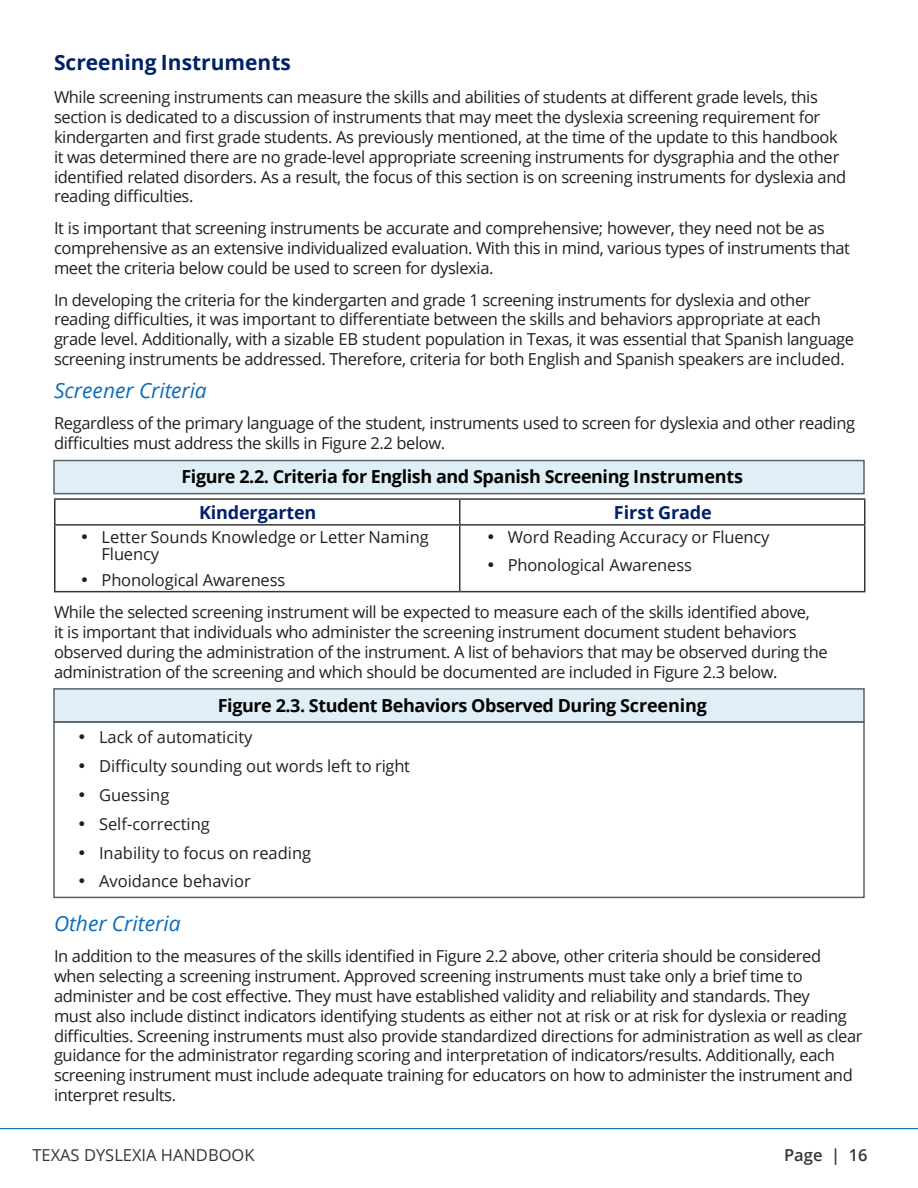
<style>
.page{position:relative;width:918px;height:1188px;background:#fff}
.page>*{position:absolute;margin:0;border:0;box-sizing:border-box;transform-origin:0 0}
.Heading_5{font:italic 21px "Open Sans";color:#0d6cb9}
.Heading_4{font:700 21px "Open Sans";color:#012069}
.Figure_Title{font:700 18px "Open Sans";letter-spacing:-.025em;color:#040503}
.Table_Paragraph{font:700 18px "Open Sans";letter-spacing:-.01em;color:#012069}
.Body_Text{font:16.5px/19.8px "Open Sans";letter-spacing:-.025em;color:#231f20}
.Body_Text-2{font:16.5px/16.2px "Open Sans";color:#231f20}
.t1{font:16.5px "Open Sans";color:#353533}
.t2{font:600 16.5px "Open Sans";color:#353533}
</style>
<div class="page">
<hr style="left:0;top:1128px;width:918px;height:1px;background:#126cb6">
<div style="left:53px;top:460px;width:812px;height:34px;background:#e0eef7;border:2px solid #596266"></div>
<div style="left:53px;top:688px;width:812px;height:35px;background:#e0eef7;border:2px solid #596266"></div>
<div style="left:53px;top:721px;width:812px;height:177px;border:2px solid #596266"></div>
<hr style="left:54px;top:498px;width:406px;height:2px;background:#353533">
<hr style="left:54px;top:500px;width:2px;height:24px;background:#353533">
<hr style="left:460px;top:498px;width:406px;height:2px;background:#353533">
<svg style="left:459px;top:500px;width:1px;height:24px"></svg>
<hr style="left:864px;top:500px;width:2px;height:24px;background:#353533">
<hr style="left:54px;top:524px;width:406px;height:2px;background:#353533">
<hr style="left:460px;top:524px;width:406px;height:2px;background:#353533">
<hr style="left:54px;top:526px;width:2px;height:65px;background:#353533">
<hr style="left:459px;top:526px;width:1px;height:65px;background:#353533">
<hr style="left:864px;top:526px;width:2px;height:65px;background:#353533">
<hr style="left:54px;top:591px;width:406px;height:1px;background:#353533">
<hr style="left:460px;top:591px;width:406px;height:1px;background:#353533">
<h4 class="Heading_4" style="left:54px;top:48px;width:239px">Screening Instruments</h4>
<p class="Body_Text" style="left:54px;top:87px;width:794px">While screening instruments can measure the skills and abilities of students at different grade levels, this section is dedicated to a discussion of instruments that may meet the dyslexia screening requirement for kindergarten and first grade students. As previously mentioned, at the time of the update to this handbook it was determined there are no grade-level appropriate screening instruments for dysgraphia and the other identified related disorders. As a result, the focus of this section is on screening instruments for dyslexia and reading difficulties.</p>
<p class="Body_Text" style="left:54px;top:218px;width:798px">It is important that screening instruments be accurate and comprehensive; however, they need not be as comprehensive as an extensive individualized evaluation. With this in mind, various types of instruments that meet the criteria below could be used to screen for dyslexia.</p>
<p class="Body_Text" style="left:54px;top:289px;width:802px">In developing the criteria for the kindergarten and grade 1 screening instruments for dyslexia and other reading difficulties, it was important to differentiate between the skills and behaviors appropriate at each grade level. Additionally, with a sizable EB student population in Texas, it was essential that Spanish language screening instruments be addressed. Therefore, criteria for both English and Spanish speakers are included.</p>
<h5 class="Heading_5" style="left:54px;top:376px;width:154px">Screener Criteria</h5>
<p class="Body_Text" style="left:54px;top:413px;width:803px">Regardless of the primary language of the student, instruments used to screen for dyslexia and other reading difficulties must address the skills in Figure 2.2 below.</p>
<p class="Figure_Title" style="left:182px;top:464px;width:563px">Figure 2.2. Criteria for English and Spanish Screening Instruments</p>
<p class="Table_Paragraph" style="left:199px;top:500px;width:119px">Kindergarten</p>
<p class="Table_Paragraph" style="left:614px;top:500px;width:99px">First Grade</p>
<p class="Body_Text-2" style="left:102px;top:529px;width:329px;text-indent:-21px">• Letter Sounds Knowledge or Letter Naming<br>Fluency</p>
<p class="Body_Text" style="left:81px;top:569px;width:206px">• Phonological Awareness</p>
<p class="Body_Text-2" style="left:487px;top:529px;width:284px">• Word Reading Accuracy or Fluency</p>
<p class="Body_Text" style="left:487px;top:554px;width:206px">• Phonological Awareness</p>
<p class="Body_Text" style="left:54px;top:602px;width:775px">While the selected screening instrument will be expected to measure each of the skills identified above,<br>it is important that individuals who administer the screening instrument document student behaviors observed during the administration of the instrument. A list of behaviors that may be observed during the administration of the screening and which should be documented are included in Figure 2.3 below.</p>
<p class="Figure_Title" style="left:218px;top:692px;width:491px">Figure 2.3. Student Behaviors Observed During Screening</p>
<p class="Body_Text-2" style="left:78px;top:729px;width:176px">• Lack of automaticity</p>
<p class="Body_Text-2" style="left:78px;top:758px;width:333px">• Difficulty sounding out words left to right</p>
<p class="Body_Text-2" style="left:78px;top:787px;width:93px">• Guessing</p>
<p class="Body_Text-2" style="left:78px;top:815px;width:133px">• Self-correcting</p>
<p class="Body_Text-2" style="left:78px;top:844px;width:235px">• Inability to focus on reading</p>
<p class="Body_Text-2" style="left:78px;top:873px;width:174px">• Avoidance behavior</p>
<h5 class="Heading_5" style="left:54px;top:909px;width:128px">Other Criteria</h5>
<p class="Body_Text" style="left:54px;top:946px;width:810px">In addition to the measures of the skills identified in Figure 2.2 above, other criteria should be considered when selecting a screening instrument. Approved screening instruments must take only a brief time to administer and be cost effective. They must have established validity and reliability and standards. They<br>must also include distinct indicators identifying students as either not at risk or at risk for dyslexia or reading difficulties. Screening instruments must also provide standardized directions for administration as well as clear guidance for the administrator regarding scoring and interpretation of indicators/results. Additionally, each screening instrument must include adequate training for educators on how to administer the instrument and interpret results.</p>
<p class="t1" style="left:32px;top:1144px;width:224px">TEXAS DYSLEXIA HANDBOOK</p>
<p class="t2" style="left:784px;top:1144px;width:85px">Page | 16</p>
</div>
